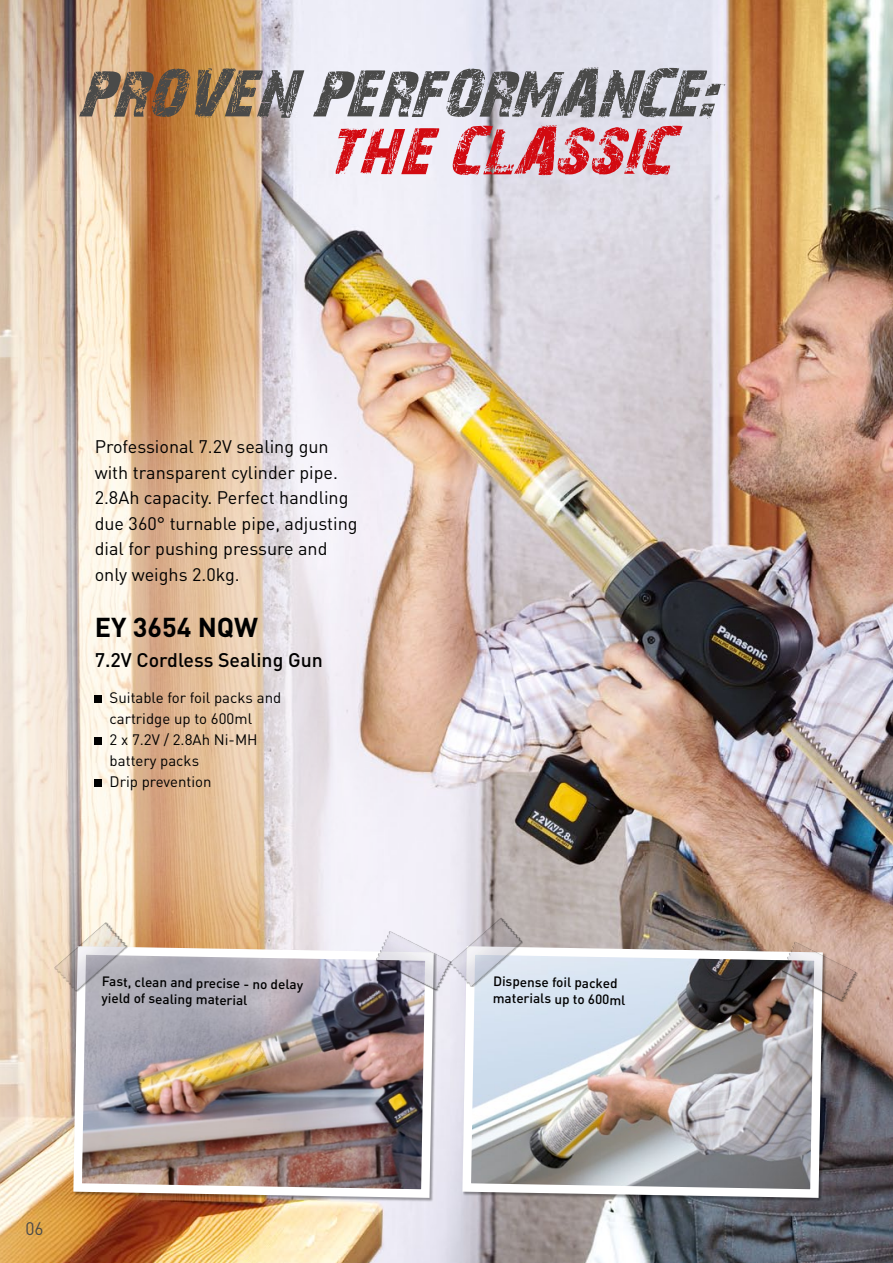
<style>
.page{position:relative;width:893px;height:1263px;background:#fff}
.page>*{position:absolute;margin:0;border:0;box-sizing:border-box;transform-origin:0 0}
.t1{font:700 27px "DIN";color:#000}
.t2{font:500 19.5px "DIN";color:#000}
.t3{font:18px/25.5px "DIN";color:#000}
.t4{font:18px "DIN";color:#4a4a49}
.t5{font:15px/21px "DIN";color:#000}
.t6{font:500 13.5px/16.5px "DIN";color:#000}
</style>
<div class="page">
<img style="left:0;top:0;width:893px;height:1263px">
<svg style="left:0;top:353px;width:391px;height:630px"></svg>
<img style="left:458px;top:942px;width:369px;height:260px">
<img style="left:69px;top:942px;width:369px;height:260px">
<div style="left:54px;top:922px;width:74px;height:70px;background:#000;opacity:.25"></div>
<img style="left:54px;top:922px;width:73px;height:69px">
<div style="left:450px;top:917px;width:73px;height:70px;background:#000;opacity:.25"></div>
<img style="left:450px;top:917px;width:72px;height:69px">
<div style="left:376px;top:931px;width:76px;height:60px;background:#000;opacity:.25"></div>
<img style="left:376px;top:931px;width:75px;height:59px">
<div style="left:781px;top:941px;width:76px;height:61px;background:#000;opacity:.25"></div>
<img style="left:781px;top:942px;width:75px;height:59px">
<div style="left:95px;top:695px;width:7px;height:7px;background:#000"></div>
<div style="left:95px;top:737px;width:7px;height:7px;background:#000"></div>
<div style="left:95px;top:779px;width:7px;height:7px;background:#000"></div>
<svg style="left:327px;top:125px;width:356px;height:50px"></svg>
<svg style="left:79px;top:68px;width:651px;height:51px"></svg>
<p class="t3" style="left:95px;top:434px;width:264px">Professional 7.2V sealing gun with transparent cylinder pipe.<br>2.8Ah capacity. Perfect handling due 360° turnable pipe, adjusting dial for pushing pressure and only weighs 2.0kg.</p>
<h1 class="t1" style="left:95px;top:609px;width:165px">EY 3654 N QW</h1>
<p class="t2" style="left:95px;top:648px;width:230px">7.2V Cordless Sealing Gun</p>
<p class="t5" style="left:110px;top:687px;width:173px">Suitable for foil packs and cartridge up to 600ml<br>2 x 7.2V / 2.8Ah Ni-MH battery packs<br>Drip prevention</p>
<p class="t6" style="left:102px;top:972px;width:203px;rotate:1deg">Fast, clean and precise - no delay yield of sealing material</p>
<p class="t4" style="left:26px;top:1217px;width:20px">06</p>
<p class="t6" style="left:493px;top:972px;width:134px;rotate:1deg">Dispense foil packed materials up to 600ml</p>
</div>
